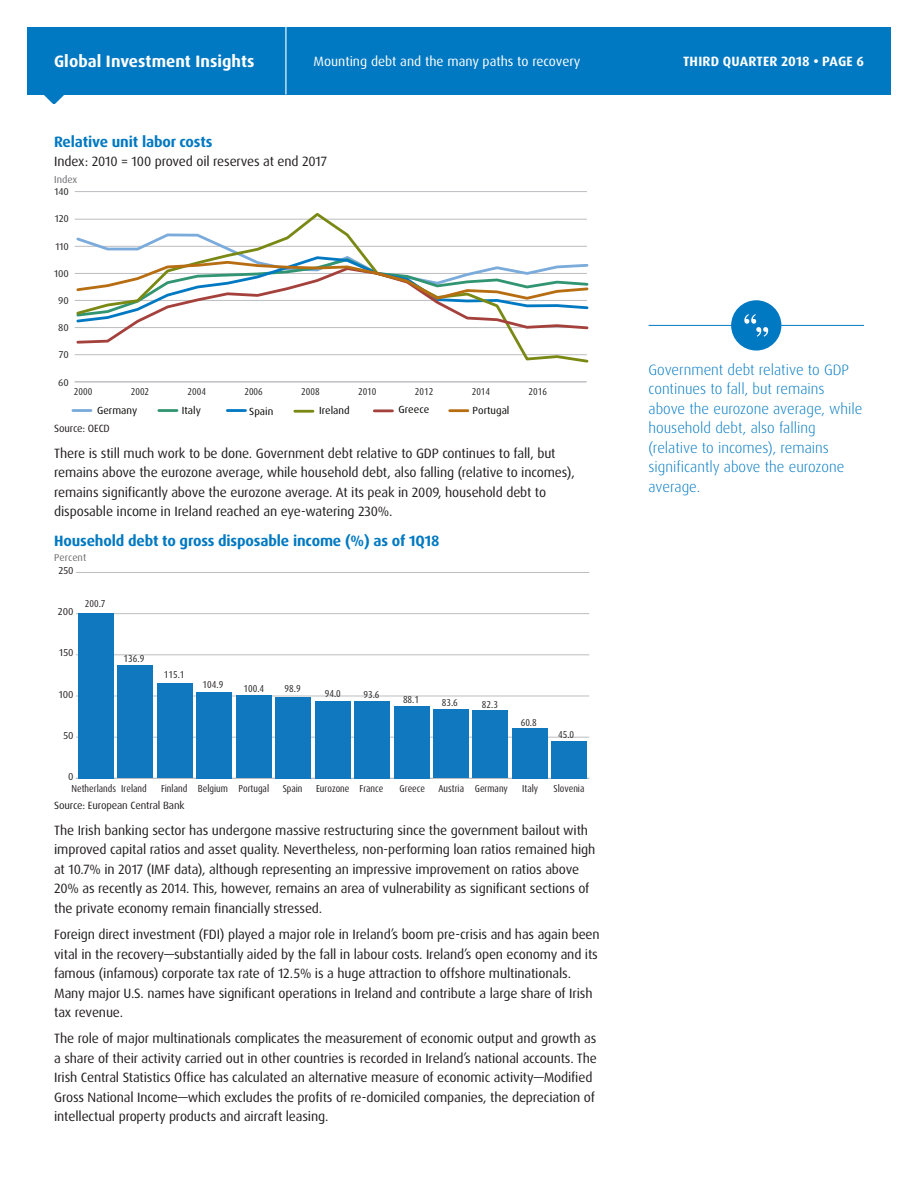
<style>
.page{position:relative;width:918px;height:1188px;background:#fff}
.page>*{position:absolute;margin:0;border:0;box-sizing:border-box;transform-origin:0 0}
.t1{font:700 16.5px "Dax OT";letter-spacing:.005em;color:#fff}
.t2{font:300 15px/19.5px "Dax OT";color:#0079c2}
.t3{font:700 15px "Dax OT";letter-spacing:-.01em;color:#0079c2}
.t4{font:13.5px/19.5px "Dax OT";letter-spacing:-.01em;color:#231f20}
.t5{font:13.5px "Dax OT";color:#fff}
.t6{font:700 13.5px "Dax OT";letter-spacing:.01em;color:#fff}
.t7{font:10.5px "Dax OT";letter-spacing:-.01em;color:#231f20}
.t8{font:10.35px "Dax OT";color:#050504}
.t9{font:condensed 10.05px "Dax OT";color:#231f20}
.t10{font:10.05px "Dax OT";color:#231f20}
.t11{font:10.05px "Dax OT";color:#6c6d70}
.t12{font:9.9px "Dax OT";color:#231f20}
</style>
<div class="page">
<div style="left:243px;top:27px;width:648px;height:67px;background:#0079c2"></div>
<div style="left:27px;top:27px;width:216px;height:67px;background:#0079c2"></div>
<svg style="left:43px;top:94px;width:22px;height:10px"></svg>
<hr style="left:285px;top:27px;width:1px;height:67px;background:#fff">
<hr style="left:649px;top:325px;width:215px;height:1px;background:#0079c2">
<div style="left:731px;top:300px;width:50px;height:51px;background:#0079c2;border-radius:50%"></div>
<svg style="left:744px;top:314px;width:24px;height:23px"></svg>
<hr style="left:75px;top:381px;width:512px;height:1px;background:#bcbdc0">
<hr style="left:73px;top:409px;width:18px;height:3px;background:#7aabdb">
<hr style="left:374px;top:409px;width:18px;height:3px;background:#a5413c">
<hr style="left:159px;top:409px;width:18px;height:3px;background:#319572">
<hr style="left:227px;top:409px;width:18px;height:3px;background:#0079c2">
<hr style="left:295px;top:410px;width:18px;height:3px;background:#7a8814">
<hr style="left:450px;top:409px;width:18px;height:3px;background:#b76d11">
<svg style="left:74px;top:213px;width:514px;height:150px"></svg>
<svg style="left:74px;top:232px;width:514px;height:113px"></svg>
<hr style="left:75px;top:191px;width:512px;height:1px;background:#bcbdc0">
<hr style="left:76px;top:778px;width:513px;height:1px;background:#bcbdc0">
<hr style="left:76px;top:737px;width:513px;height:1px;background:#bcbdc0">
<hr style="left:76px;top:696px;width:513px;height:1px;background:#bcbdc0">
<hr style="left:76px;top:654px;width:513px;height:1px;background:#bcbdc0">
<hr style="left:76px;top:613px;width:513px;height:1px;background:#bcbdc0">
<hr style="left:76px;top:572px;width:513px;height:1px;background:#bcbdc0">
<div style="left:552px;top:741px;width:35px;height:37px;background:#1078bf"></div>
<div style="left:512px;top:728px;width:36px;height:50px;background:#1078bf"></div>
<div style="left:473px;top:711px;width:35px;height:67px;background:#1078bf"></div>
<div style="left:433px;top:709px;width:36px;height:69px;background:#1078bf"></div>
<div style="left:394px;top:706px;width:35px;height:72px;background:#1078bf"></div>
<div style="left:354px;top:701px;width:36px;height:77px;background:#1078bf"></div>
<div style="left:315px;top:701px;width:35px;height:77px;background:#1078bf"></div>
<div style="left:275px;top:697px;width:36px;height:81px;background:#1078bf"></div>
<div style="left:236px;top:696px;width:35px;height:82px;background:#1078bf"></div>
<div style="left:196px;top:692px;width:36px;height:86px;background:#1078bf"></div>
<div style="left:157px;top:684px;width:35px;height:94px;background:#1078bf"></div>
<div style="left:117px;top:666px;width:36px;height:112px;background:#1078bf"></div>
<div style="left:78px;top:613px;width:35px;height:165px;background:#1078bf"></div>
<p class="t1" style="left:54px;top:51px;width:202px">Global Investment Insights</p>
<p class="t5" style="left:314px;top:53px;width:268px">Mounting debt and the many paths to recovery</p>
<p class="t6" style="left:683px;top:53px;width:182px">THIRD QUARTER 2018 • PAGE 6</p>
<p class="t3" style="left:54px;top:132px;width:160px">Relative unit labor costs</p>
<p class="t4" style="left:54px;top:152px;width:274px">Index: 2010 = 100 proved oil reserves at end 2017</p>
<p class="t11" style="left:54px;top:173px;width:25px">Index</p>
<p class="t12" style="left:54px;top:186px;width:16px">140</p>
<p class="t12" style="left:55px;top:213px;width:16px">120</p>
<p class="t12" style="left:56px;top:240px;width:15px">110</p>
<p class="t12" style="left:54px;top:267px;width:16px">100</p>
<p class="t12" style="left:58px;top:294px;width:12px">90</p>
<p class="t12" style="left:58px;top:322px;width:12px">80</p>
<p class="t12" style="left:59px;top:349px;width:12px">70</p>
<p class="t12" style="left:58px;top:376px;width:12px">60</p>
<p class="t9" style="left:74px;top:385px;width:20px">2000</p>
<p class="t9" style="left:131px;top:385px;width:20px">2002</p>
<p class="t9" style="left:188px;top:385px;width:20px">2004</p>
<p class="t9" style="left:244px;top:385px;width:20px">2006</p>
<p class="t9" style="left:301px;top:385px;width:20px">2008</p>
<p class="t9" style="left:358px;top:385px;width:20px">2010</p>
<p class="t9" style="left:415px;top:385px;width:20px">2012</p>
<p class="t9" style="left:472px;top:385px;width:20px">2014</p>
<p class="t9" style="left:529px;top:385px;width:20px">2016</p>
<p class="t7" style="left:54px;top:421px;width:57px">Source: OECD</p>
<p class="t4" style="left:54px;top:444px;width:522px">There is still much work to be done. Government debt relative to GDP continues to fall, but remains above the eurozone average, while household debt, also falling (relative to incomes), remains significantly above the eurozone average. At its peak in 2009, household debt to disposable income in Ireland reached an eye-watering 230%.</p>
<p class="t3" style="left:54px;top:531px;width:387px">Household debt to gross disposable income (%) as of 1Q18</p>
<p class="t8" style="left:97px;top:404px;width:42px">Germany</p>
<p class="t8" style="left:182px;top:404px;width:21px">Italy</p>
<p class="t8" style="left:249px;top:404px;width:26px">Spain</p>
<p class="t8" style="left:319px;top:404px;width:32px">Ireland</p>
<p class="t8" style="left:399px;top:403px;width:32px">Greece</p>
<p class="t8" style="left:473px;top:404px;width:38px">Portugal</p>
<p class="t11" style="left:54px;top:552px;width:33px">Percent</p>
<p class="t10" style="left:58px;top:564px;width:17px">250</p>
<p class="t10" style="left:58px;top:605px;width:17px">200</p>
<p class="t9" style="left:85px;top:597px;width:22px">200.7</p>
<p class="t10" style="left:59px;top:647px;width:16px">150</p>
<p class="t10" style="left:59px;top:688px;width:16px">100</p>
<p class="t10" style="left:63px;top:729px;width:12px">50</p>
<p class="t10" style="left:68px;top:770px;width:7px">0</p>
<p class="t9" style="left:124px;top:652px;width:22px">136.9</p>
<p class="t9" style="left:164px;top:668px;width:22px">115.1</p>
<p class="t9" style="left:203px;top:678px;width:22px">104.9</p>
<p class="t9" style="left:243px;top:682px;width:22px">100.4</p>
<p class="t9" style="left:285px;top:682px;width:18px">98.9</p>
<p class="t9" style="left:325px;top:687px;width:18px">94.0</p>
<p class="t9" style="left:364px;top:688px;width:18px">93.6</p>
<p class="t9" style="left:403px;top:693px;width:18px">88.1</p>
<p class="t9" style="left:442px;top:696px;width:18px">83.6</p>
<p class="t9" style="left:482px;top:698px;width:18px">82.3</p>
<p class="t9" style="left:521px;top:716px;width:18px">60.8</p>
<p class="t9" style="left:558px;top:728px;width:18px">45.0</p>
<p class="t9" style="left:71px;top:783px;width:77px">Netherlands Ireland</p>
<p class="t9" style="left:161px;top:783px;width:110px">Finland Belgium Portugal</p>
<p class="t9" style="left:283px;top:783px;width:21px">Spain</p>
<p class="t9" style="left:316px;top:783px;width:69px">Eurozone France</p>
<p class="t9" style="left:400px;top:783px;width:27px">Greece</p>
<p class="t9" style="left:438px;top:783px;width:71px">Austria Germany</p>
<p class="t9" style="left:522px;top:783px;width:18px">Italy</p>
<p class="t9" style="left:553px;top:783px;width:32px">Slovenia</p>
<p class="t7" style="left:54px;top:798px;width:132px">Source: European Central Bank</p>
<p class="t4" style="left:54px;top:821px;width:543px">The Irish banking sector has undergone massive restructuring since the government bailout with improved capital ratios and asset quality. Nevertheless, non-performing loan ratios remained high at 10.7% in 2017 (IMF data), although representing an impressive improvement on ratios above 20% as recently as 2014. This, however, remains an area of vulnerability as significant sections of the private economy remain financially stressed.</p>
<p class="t4" style="left:54px;top:925px;width:547px">Foreign direct investment (FDI) played a major role in Ireland’s boom pre-crisis and has again been vital in the recovery—substantially aided by the fall in labour costs. Ireland’s open economy and its famous (infamous) corporate tax rate of 12.5% is a huge attraction to offshore multinationals.<br>Many major U.S. names have significant operations in Ireland and contribute a large share of Irish tax revenue.</p>
<p class="t4" style="left:54px;top:1029px;width:544px">The role of major multinationals complicates the measurement of economic output and growth as a share of their activity carried out in other countries is recorded in Ireland’s national accounts. The Irish Central Statistics Office has calculated an alternative measure of economic activity—Modified Gross National Income—which excludes the profits of re-domiciled companies, the depreciation of intellectual property products and aircraft leasing.</p>
<p class="t2" style="left:649px;top:360px;width:215px">Government debt relative to GDP continues to fall, but remains above the eurozone average, while household debt, also falling (relative to incomes), remains significantly above the eurozone average.</p>
</div>
